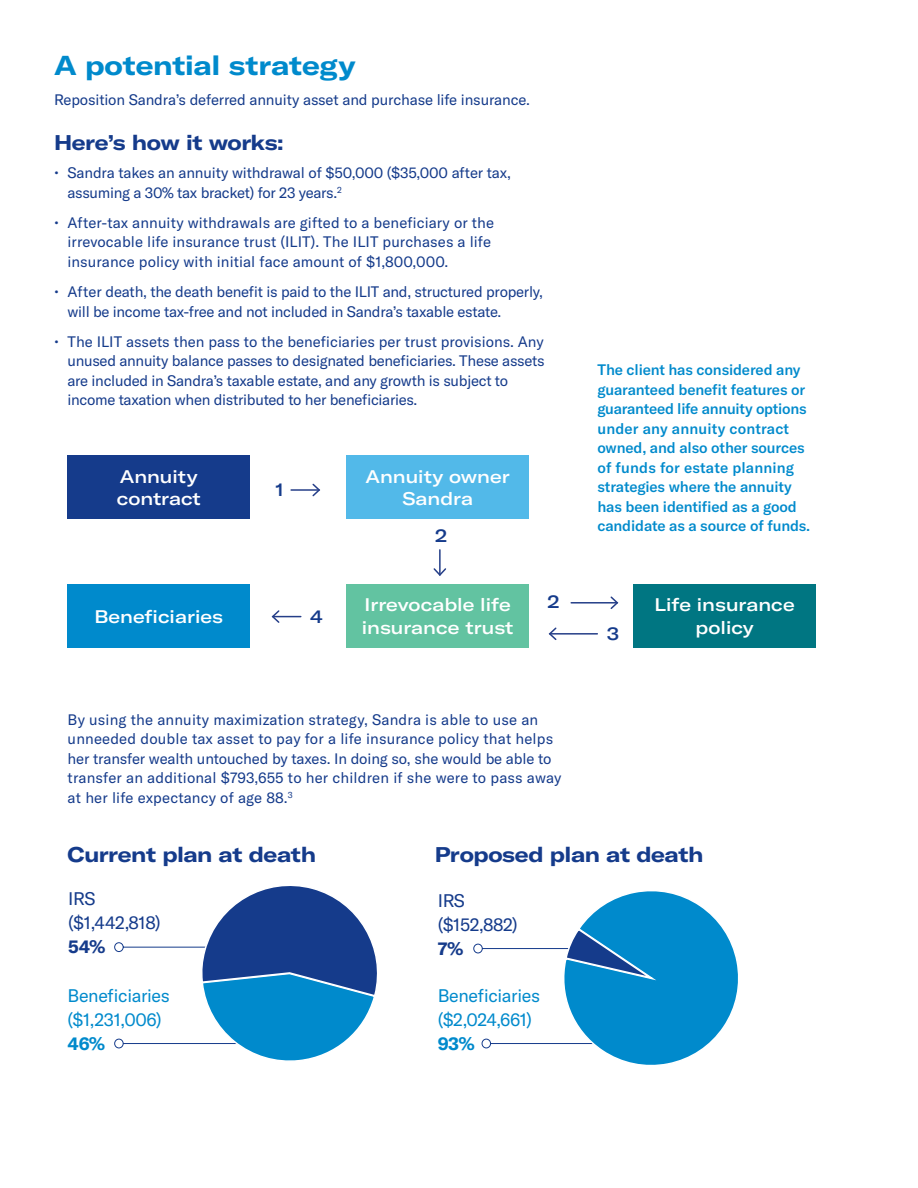
<style>
.page{position:relative;width:918px;height:1188px;background:#fff}
.page>*{position:absolute;margin:0;border:0;box-sizing:border-box;transform-origin:0 0}
.t1{font:700 expanded 27px "GT America";letter-spacing:-.005em;color:#008acc}
.t2{font:700 expanded 21px "GT America";letter-spacing:-.02em;color:#153b8b}
.t3{font:500 expanded 18px/22.5px "GT America";color:#fff;text-align:center}
.t4{font:18px/24px "GT America";letter-spacing:-.02em;color:#008acc}
.t5{font:18px/24px "GT America";letter-spacing:-.02em;color:#153b8b}
.t6{font:700 18px "GT America";color:#008acc}
.t7{font:500 expanded 18px "GT America";color:#153b8b}
.t8{font:700 18px "GT America";color:#153b8b}
.t9{font:15px/19.5px "GT America";letter-spacing:-.01em;color:#153b8b}
.t10{font:15px/19.5px "GT America";letter-spacing:.01em;color:#153b8b}
.t11{font:500 15px/19.5px "GT America";letter-spacing:-.01em;color:#008acc}
</style>
<div class="page">
<div style="left:347px;top:455px;width:182px;height:64px;background:#52b9e9"></div>
<div style="left:68px;top:455px;width:182px;height:64px;background:#153b8b"></div>
<div style="left:68px;top:584px;width:182px;height:63px;background:#008acc"></div>
<div style="left:347px;top:584px;width:182px;height:63px;background:#62c3a1"></div>
<div style="left:634px;top:584px;width:182px;height:63px;background:#007682"></div>
<hr style="left:439px;top:550px;width:2px;height:25px;background:#253e88">
<svg style="left:433px;top:567px;width:14px;height:9px"></svg>
<hr style="left:291px;top:489px;width:28px;height:2px;background:#253e88">
<svg style="left:311px;top:483px;width:9px;height:14px"></svg>
<hr style="left:571px;top:602px;width:46px;height:2px;background:#253e88">
<svg style="left:609px;top:596px;width:10px;height:13px"></svg>
<hr style="left:550px;top:633px;width:47px;height:2px;background:#253e88">
<svg style="left:548px;top:627px;width:10px;height:13px"></svg>
<svg style="left:271px;top:610px;width:30px;height:13px"></svg>
<svg style="left:114px;top:886px;width:263px;height:175px"></svg>
<svg style="left:473px;top:891px;width:265px;height:174px"></svg>
<h1 class="t1" style="left:54px;top:49px;width:303px">A potential strategy</h1>
<p class="t9" style="left:54px;top:90px;width:478px">Reposition Sandra’s deferred annuity asset and purchase life insurance.</p>
<h2 class="t2" style="left:54px;top:129px;width:231px">Here’s how it works:</h2>
<p class="t9" style="left:68px;top:163px;width:445px;text-indent:-14px">• Sandra takes an annuity withdrawal of $50,000 ($35,000 after tax, assuming a 30% tax bracket) for 23 years.<sup>2</sup></p>
<p class="t9" style="left:68px;top:213px;width:428px;text-indent:-14px">• After-tax annuity withdrawals are gifted to a beneficiary or the irrevocable life insurance trust (ILIT). The ILIT purchases a life insurance policy with initial face amount of $1,800,000.</p>
<p class="t9" style="left:68px;top:282px;width:477px;text-indent:-14px">• After death, the death benefit is paid to the ILIT and, structured properly, will be income tax-free and not included in Sandra’s taxable estate.</p>
<p class="t9" style="left:68px;top:332px;width:479px;text-indent:-14px">• The ILIT assets then pass to the beneficiaries per trust provisions. Any unused annuity balance passes to designated beneficiaries. These assets are included in Sandra’s taxable estate, and any growth is subject to income taxation when distributed to her beneficiaries.</p>
<p class="t3" style="left:117px;top:465px;width:86px;text-align:left">Annuity contract</p>
<p class="t7" style="left:276px;top:479px;width:10px">1</p>
<p class="t3" style="left:366px;top:465px;width:146px">Annuity owner<br>Sandra</p>
<p class="t7" style="left:435px;top:524px;width:14px">2</p>
<p class="t11" style="left:597px;top:360px;width:214px">The client has considered any guaranteed benefit features or guaranteed life annuity options under any annuity contract owned, and also other sources of funds for estate planning strategies where the annuity has been identified as a good candidate as a source of funds.</p>
<p class="t7" style="left:548px;top:591px;width:14px">2</p>
<p class="t3" style="left:94px;top:605px;width:130px">Beneficiaries</p>
<p class="t3" style="left:362px;top:594px;width:153px;text-align:left">Irrevocable life insurance trust</p>
<p class="t3" style="left:654px;top:594px;width:142px">Life insurance policy</p>
<p class="t7" style="left:310px;top:606px;width:14px">4</p>
<p class="t7" style="left:607px;top:623px;width:14px">3</p>
<p class="t10" style="left:68px;top:710px;width:495px">By using the annuity maximization strategy, Sandra is able to use an unneeded double tax asset to pay for a life insurance policy that helps her transfer wealth untouched by taxes. In doing so, she would be able to transfer an additional $793,655 to her children if she were to pass away at her life expectancy of age 88.<sup>3</sup></p>
<h2 class="t2" style="left:68px;top:842px;width:250px">Current plan at death</h2>
<h2 class="t2" style="left:435px;top:842px;width:270px">Proposed plan at death</h2>
<p class="t5" style="left:68px;top:886px;width:94px">IRS ($1,442,818)</p>
<p class="t8" style="left:68px;top:935px;width:38px">54%</p>
<p class="t4" style="left:68px;top:983px;width:104px">Beneficiaries ($1,231,006)</p>
<p class="t6" style="left:68px;top:1032px;width:39px">46%</p>
<p class="t5" style="left:438px;top:888px;width:81px">IRS ($152,882)</p>
<p class="t8" style="left:438px;top:937px;width:27px">7%</p>
<p class="t4" style="left:438px;top:983px;width:104px">Beneficiaries ($2,024,661)</p>
<p class="t6" style="left:438px;top:1032px;width:38px">93%</p>
</div>
